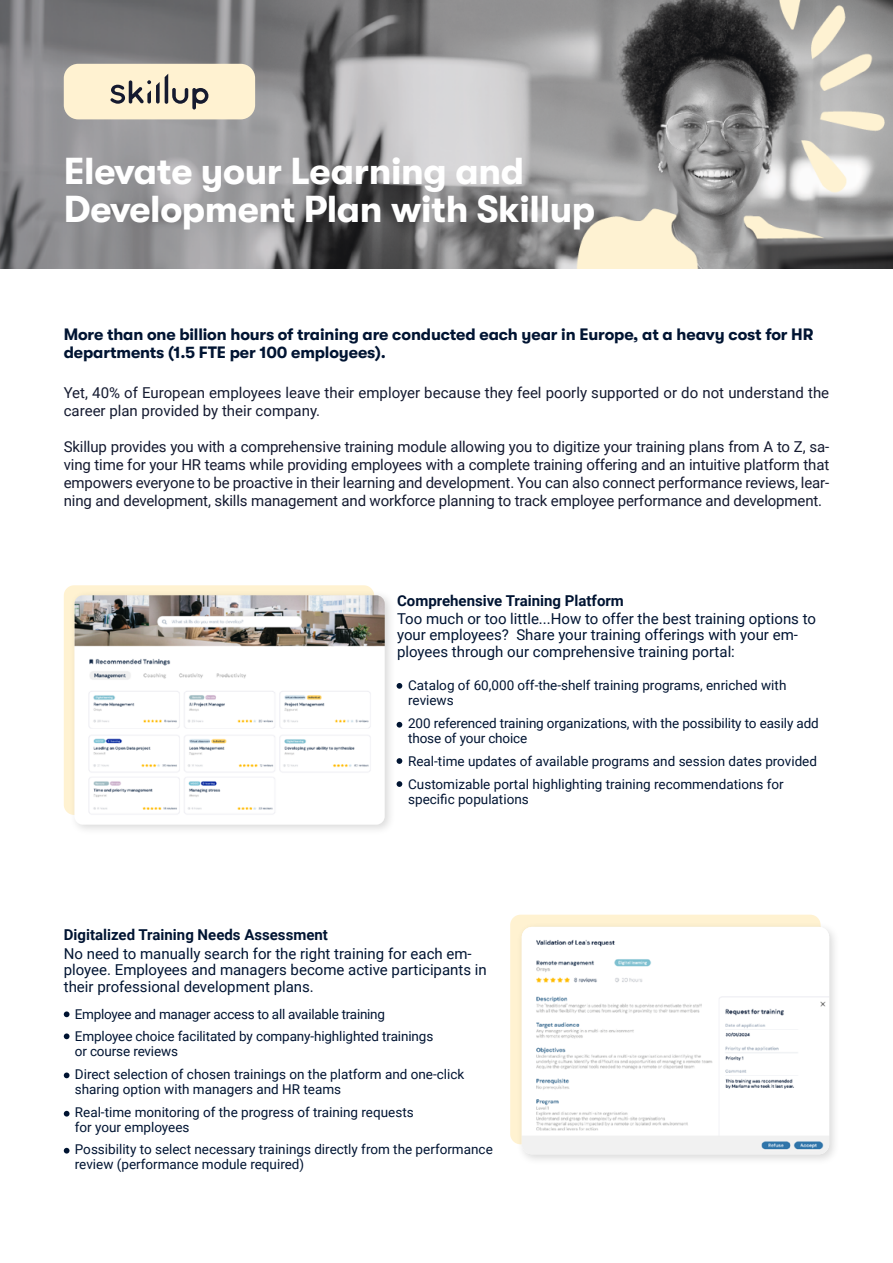
<style>
.page{position:relative;width:893px;height:1263px;background:#fff}
.page>*{position:absolute;margin:0;border:0;box-sizing:border-box;transform-origin:0 0}
.t1{font:700 37.5px/37.5px "GT Walsheim Pro";letter-spacing:-.01em;color:#fff}
.t2{font:700 16.5px/18px "GT Walsheim Pro";letter-spacing:-.01em;color:#001432}
.t3{font:15px/18px "Roboto";color:#141a30}
.t4{font:15px/16.5px "Roboto";color:#001432}
.t5{font:700 15px "Roboto";color:#001432}
.t6{font:13.5px/15px "Roboto";color:#001432}
.t7{font:13.5px "Roboto";letter-spacing:-.02em;color:#001432}
</style>
<div class="page">
<img style="left:0;top:0;width:893px;height:268px">
<div style="left:64px;top:64px;width:191px;height:55px;background:#fff2d1;border-radius:14px"></div>
<svg style="left:110px;top:74px;width:98px;height:36px"></svg>
<div style="left:64px;top:585px;width:310px;height:230px;background:#fff2d1;border-radius:10px"></div>
<div style="left:510px;top:915px;width:311px;height:229px;background:#fff2d1;border-radius:10px"></div>
<svg style="left:64px;top:1011px;width:6px;height:6px"></svg>
<svg style="left:64px;top:1033px;width:6px;height:6px"></svg>
<svg style="left:64px;top:1072px;width:6px;height:6px"></svg>
<svg style="left:64px;top:1111px;width:6px;height:5px"></svg>
<svg style="left:64px;top:1148px;width:6px;height:5px"></svg>
<div style="left:516px;top:921px;width:325px;height:245px;background:#000;opacity:.15"></div>
<img style="left:522px;top:927px;width:307px;height:227px">
<div style="left:69px;top:590px;width:327px;height:246px;background:#000;opacity:.15"></div>
<img style="left:74px;top:595px;width:311px;height:230px">
<svg style="left:397px;top:683px;width:5px;height:6px"></svg>
<svg style="left:397px;top:722px;width:5px;height:6px"></svg>
<svg style="left:397px;top:758px;width:5px;height:6px"></svg>
<svg style="left:397px;top:781px;width:5px;height:6px"></svg>
<h1 class="t1" style="left:64px;top:153px;width:533px">Elevate your Learning and<br>Development Plan with Skillup</h1>
<p class="t2" style="left:64px;top:325px;width:751px">More than one billion hours of training are conducted each year in Europe, at a heavy cost for HR departments (1.5 FTE per 100 employees).</p>
<p class="t3" style="left:64px;top:383px;width:767px">Yet, 40% of European employees leave their employer because they feel poorly supported or do not understand the career plan provided by their company.</p>
<p class="t3" style="left:64px;top:437px;width:767px;text-align:justify">Skillup provides you with a comprehensive training module allowing you to digitize your training plans from A to Z, sa&shy;ving time for your HR teams while providing employees with a complete training offering and an intuitive platform that empowers everyone to be proactive in their learning and development. You can also connect performance reviews, lear&shy;ning and development, skills management and workforce planning to track employee performance and development.</p>
<p class="t5" style="left:397px;top:590px;width:228px">Comprehensive Training Platform</p>
<p class="t4" style="left:397px;top:609px;width:420px">Too much or too little...How to offer the best training options to your employees? Share your training offerings with your em&shy;ployees through our comprehensive training portal:</p>
<p class="t6" style="left:408px;top:677px;width:380px">Catalog of 60,000 off-the-shelf training programs, enriched with reviews</p>
<p class="t6" style="left:408px;top:715px;width:412px">200 referenced training organizations, with the possibility to easily add those of your choice</p>
<p class="t6" style="left:408px;top:753px;width:410px">Real-time updates of available programs and session dates provided</p>
<p class="t5" style="left:64px;top:924px;width:266px">Digitalized Training Needs Assessment</p>
<p class="t6" style="left:408px;top:776px;width:377px">Customizable portal highlighting training recommendations for specific populations</p>
<p class="t4" style="left:64px;top:944px;width:424px">No need to manually search for the right training for each em&shy;ployee. Employees and managers become active participants in their professional development plans.</p>
<p class="t7" style="left:75px;top:1004px;width:312px">Employee and manager access to all available training</p>
<p class="t6" style="left:75px;top:1028px;width:360px">Employee choice facilitated by company-highlighted trainings or course reviews</p>
<p class="t6" style="left:75px;top:1066px;width:391px">Direct selection of chosen trainings on the platform and one-click sharing option with managers and HR teams</p>
<p class="t6" style="left:75px;top:1105px;width:340px">Real-time monitoring of the progress of training requests for your employees</p>
<p class="t6" style="left:75px;top:1141px;width:419px">Possibility to select necessary trainings directly from the performance review (performance module required)</p>
</div>
